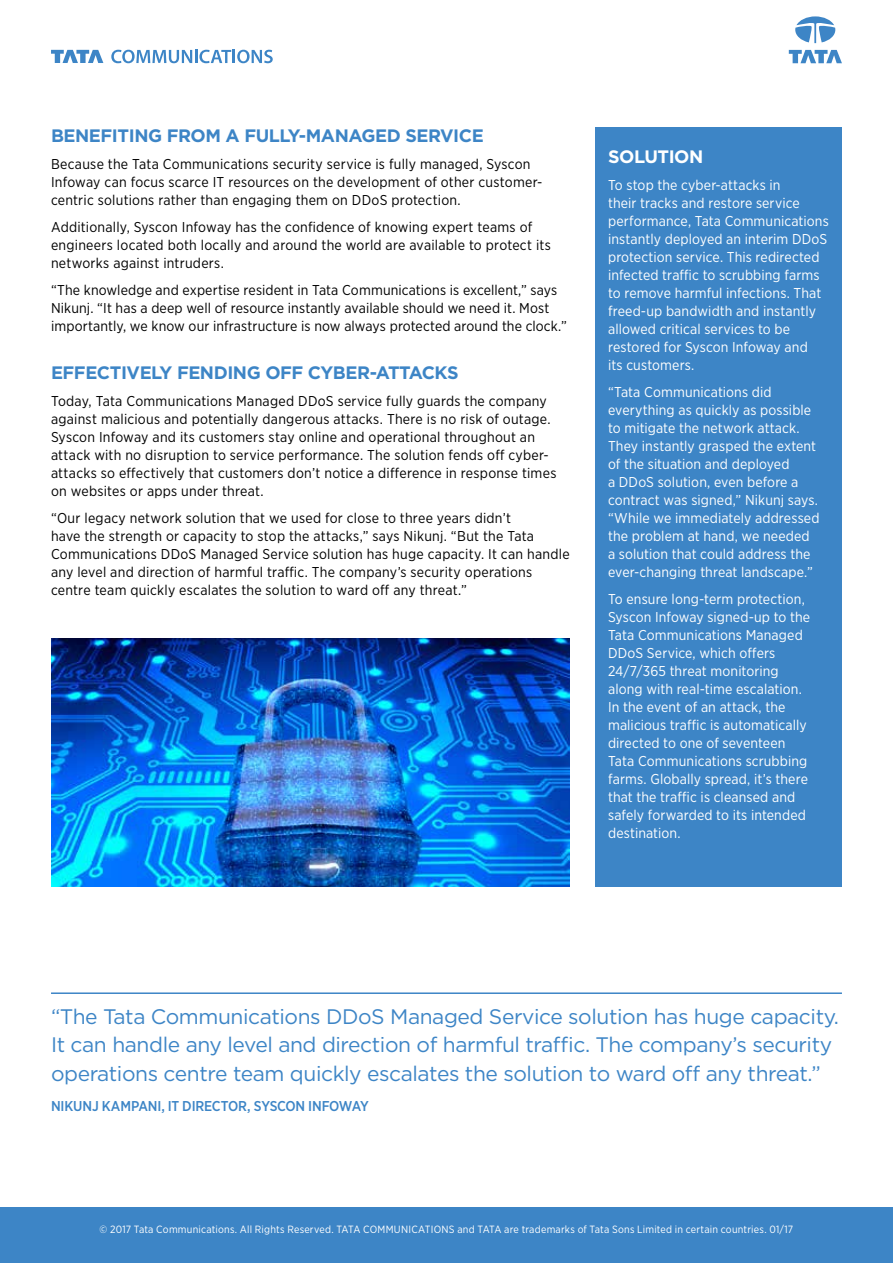
<style>
.page{position:relative;width:893px;height:1263px;background:#fff}
.page>*{position:absolute;margin:0;border:0;box-sizing:border-box;transform-origin:0 0}
.t1{font:21px/28.5px "Gotham";letter-spacing:-.02em;color:#3d85c6}
.t2{font:700 18px "Gotham";letter-spacing:-.025em;color:#3d85c6}
.t3{font:700 18px "Gotham";letter-spacing:-.025em;color:#fff}
.t4{font:14.25px/18px "Gotham Narrow";letter-spacing:.015em;color:#000}
.t5{font:14.25px/18px "Gotham Narrow";letter-spacing:.005em;color:#fff}
.t6{font:500 14.25px "Gotham Narrow";letter-spacing:-.01em;color:#3d85c6}
.t7{font:10.5px "Gotham Narrow";letter-spacing:.02em;color:#fff}
</style>
<div class="page">
<div style="left:595px;top:128px;width:247px;height:758px;background:#3d85c6"></div>
<svg style="left:111px;top:50px;width:162px;height:13px"></svg>
<svg style="left:51px;top:50px;width:52px;height:13px"></svg>
<svg style="left:789px;top:50px;width:53px;height:13px"></svg>
<svg style="left:795px;top:16px;width:40px;height:27px"></svg>
<div style="left:0;top:1208px;width:893px;height:55px;background:#3d85c6"></div>
<hr style="left:51px;top:992px;width:791px;height:2px;background:#3d85c6">
<img style="left:51px;top:639px;width:519px;height:247px">
<p class="t2" style="left:51px;top:124px;width:434px">BENEFITING FROM A FULLY-MANAGED SERVICE</p>
<p class="t4" style="left:51px;top:155px;width:493px">Because the Tata Communications security service is fully managed, Syscon<br>Infoway can focus scarce IT resources on the development of other customer&shy;centric solutions rather than engaging them on DDoS protection.</p>
<p class="t4" style="left:51px;top:218px;width:501px">Additionally, Syscon Infoway has the confidence of knowing expert teams of engineers located both locally and around the world are available to protect its networks against intruders.</p>
<p class="t4" style="left:51px;top:281px;width:517px">“The knowledge and expertise resident in Tata Communications is excellent,” says<br>Nikunj. “It has a deep well of resource instantly available should we need it. Most importantly, we know our infrastructure is now always protected around the clock.”</p>
<p class="t2" style="left:51px;top:361px;width:409px">EFFECTIVELY FENDING OFF CYBER-ATTACKS</p>
<p class="t4" style="left:51px;top:392px;width:507px">Today, Tata Communications Managed DDoS service fully guards the company against malicious and potentially dangerous attacks. There is no risk of outage.<br>Syscon Infoway and its customers stay online and operational throughout an attack with no disruption to service performance. The solution fends off cyber&shy;attacks so effectively that customers don’t notice a difference in response times on websites or apps under threat.</p>
<p class="t4" style="left:51px;top:509px;width:520px">“Our legacy network solution that we used for close to three years didn’t<br>have the strength or capacity to stop the attacks,” says Nikunj. “But the Tata Communications DDoS Managed Service solution has huge capacity. It can handle any level and direction of harmful traffic. The company’s security operations centre team quickly escalates the solution to ward off any threat.”</p>
<p class="t3" style="left:608px;top:145px;width:97px">SOLUTION</p>
<p class="t5" style="left:608px;top:176px;width:222px">To stop the cyber-attacks in<br>their tracks and restore service performance, Tata Communications instantly deployed an interim DDoS protection service. This redirected infected traffic to scrubbing farms to remove harmful infections. That freed-up bandwidth and instantly allowed critical services to be restored for Syscon Infoway and<br>its customers.</p>
<p class="t5" style="left:608px;top:383px;width:213px">“Tata Communications did everything as quickly as possible to mitigate the network attack.<br>They instantly grasped the extent of the situation and deployed<br>a DDoS solution, even before a contract was signed,” Nikunj says. “While we immediately addressed the problem at hand, we needed a solution that could address the ever-changing threat landscape.”</p>
<p class="t5" style="left:608px;top:590px;width:204px">To ensure long-term protection,<br>Syscon Infoway signed-up to the<br>Tata Communications Managed<br>DDoS Service, which offers<br>24/7/365 threat monitoring along with real-time escalation.<br>In the event of an attack, the malicious traffic is automatically directed to one of seventeen<br>Tata Communications scrubbing farms. Globally spread, it’s there that the traffic is cleansed and safely forwarded to its intended destination.</p>
<h1 class="t1" style="left:51px;top:1001px;width:789px">“The Tata Communications DDoS Managed Service solution has huge capacity.<br>It can handle any level and direction of harmful traffic. The company’s security operations centre team quickly escalates the solution to ward off any threat.”</h1>
<p class="t6" style="left:51px;top:1097px;width:319px">NIKUNJ KAMPANI, IT DIRECTOR, SYSCON INFOWAY</p>
<p class="t7" style="left:100px;top:1223px;width:695px">© 2017 Tata Communications. All Rights Reserved. TATA COMMUNICATIONS and TATA are trademarks of Tata Sons Limited in certain countries. 01/17</p>
</div>
